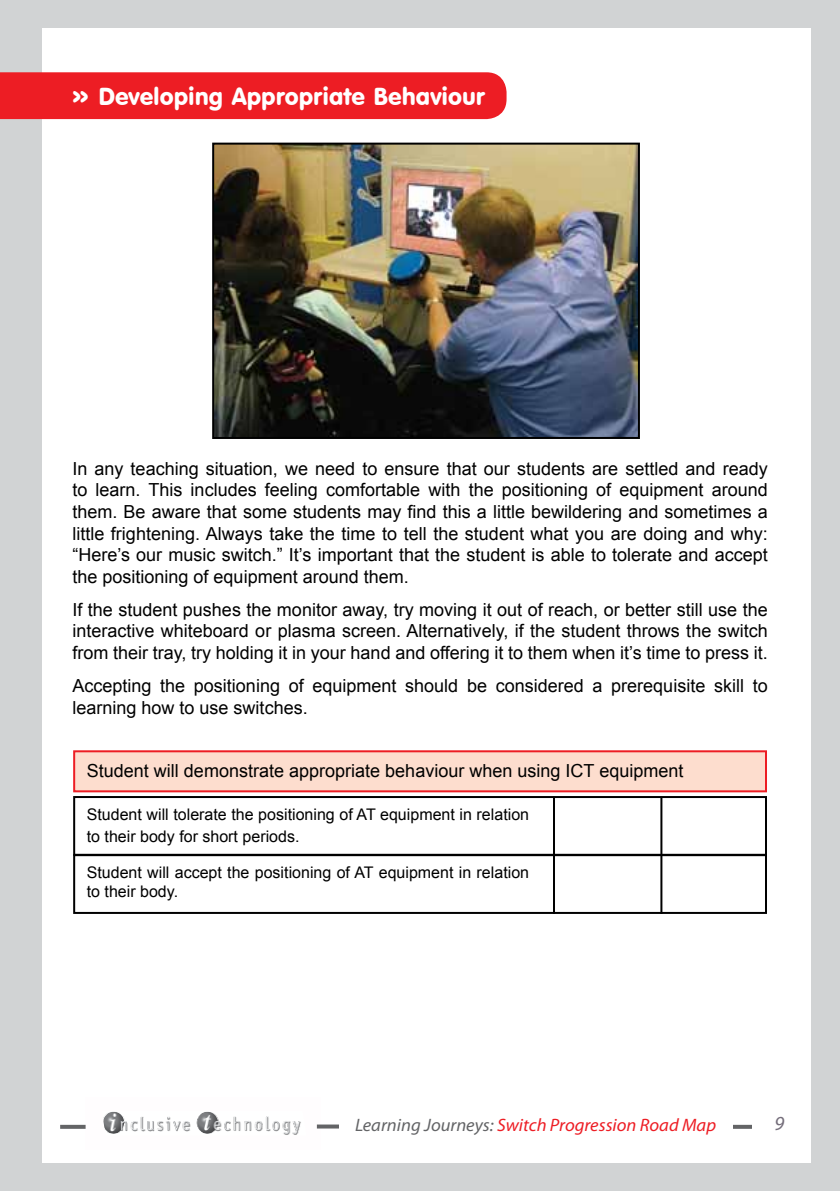
<style>
.page{position:relative;width:840px;height:1191px;background:#fff}
.page>*{position:absolute;margin:0;border:0;box-sizing:border-box;transform-origin:0 0}
.t1{font:24px "VAG Rounded BT";color:#fff}
.t2{font:italic 20px "Myriad Pro";color:#746d7a}
.t3{font:18px/21.6px "Arial";color:#000;text-align:justify}
.t4{font:italic 18px "Myriad Pro";color:#ed1d24}
.t5{font:16px/21.6px "Arial";color:#000}
.s1{font-size:32px}
.s2{color:#636466}
</style>
<div class="page">
<div style="left:0;top:0;width:839px;height:1191px;background:#d1d3d4"></div>
<div style="left:43px;top:28px;width:767px;height:1134px;background:#fff"></div>
<svg style="left:733px;top:1124px;width:18px;height:4px"></svg>
<img style="left:103px;top:1111px;width:198px;height:24px">
<svg style="left:60px;top:1124px;width:26px;height:4px"></svg>
<svg style="left:317px;top:1124px;width:22px;height:4px"></svg>
<div style="left:0;top:72px;width:506px;height:47px;background:#ed1d24"></div>
<img style="left:215px;top:146px;width:421px;height:290px">
<div style="left:212px;top:143px;width:427px;height:296px;border:2px solid #000"></div>
<div style="left:73px;top:750px;width:693px;height:42px;background:#fdddce;border:2px solid #ed1d24"></div>
<div style="left:73px;top:796px;width:693px;height:59px;border:2px solid #000"></div>
<div style="left:73px;top:854px;width:693px;height:60px;border:2px solid #000"></div>
<hr style="left:552px;top:797px;width:2px;height:117px;background:#000">
<hr style="left:660px;top:797px;width:2px;height:117px;background:#000">
<h1 class="t1" style="left:72px;top:81px;width:414px"><span class="s1">»</span> Developing Appropriate Behaviour</h1>
<p class="t3" style="left:72px;top:458px;width:696px">In any teaching situation, we need to ensure that our students are settled and ready to learn. This includes feeling comfortable with the positioning of equipment around them. Be aware that some students may find this a little bewildering and sometimes a little frightening. Always take the time to tell the student what you are doing and why: “Here’s our music switch.” It’s important that the student is able to tolerate and accept the positioning of equipment around them.</p>
<p class="t3" style="left:72px;top:599px;width:696px">If the student pushes the monitor away, try moving it out of reach, or better still use the interactive whiteboard or plasma screen. Alternatively, if the student throws the switch from their tray, try holding it in your hand and offering it to them when it’s time to press it.</p>
<p class="t3" style="left:72px;top:675px;width:696px">Accepting the positioning of equipment should be considered a prerequisite skill to learning how to use switches.</p>
<p class="t3" style="left:87px;top:760px;width:597px">Student will demonstrate appropriate behaviour when using ICT equipment</p>
<p class="t5" style="left:87px;top:804px;width:443px">Student will tolerate the positioning of AT equipment in relation to their body for short periods.</p>
<p class="t5" style="left:87px;top:863px;width:443px;line-height:19.2px">Student will accept the positioning of AT equipment in relation to their body.</p>
<p class="t4" style="left:355px;top:1113px;width:362px"><span class="s2">Learning Journeys:</span> Switch Progression Road Map</p>
<p class="t2" style="left:774px;top:1111px;width:11px">9</p>
</div>
